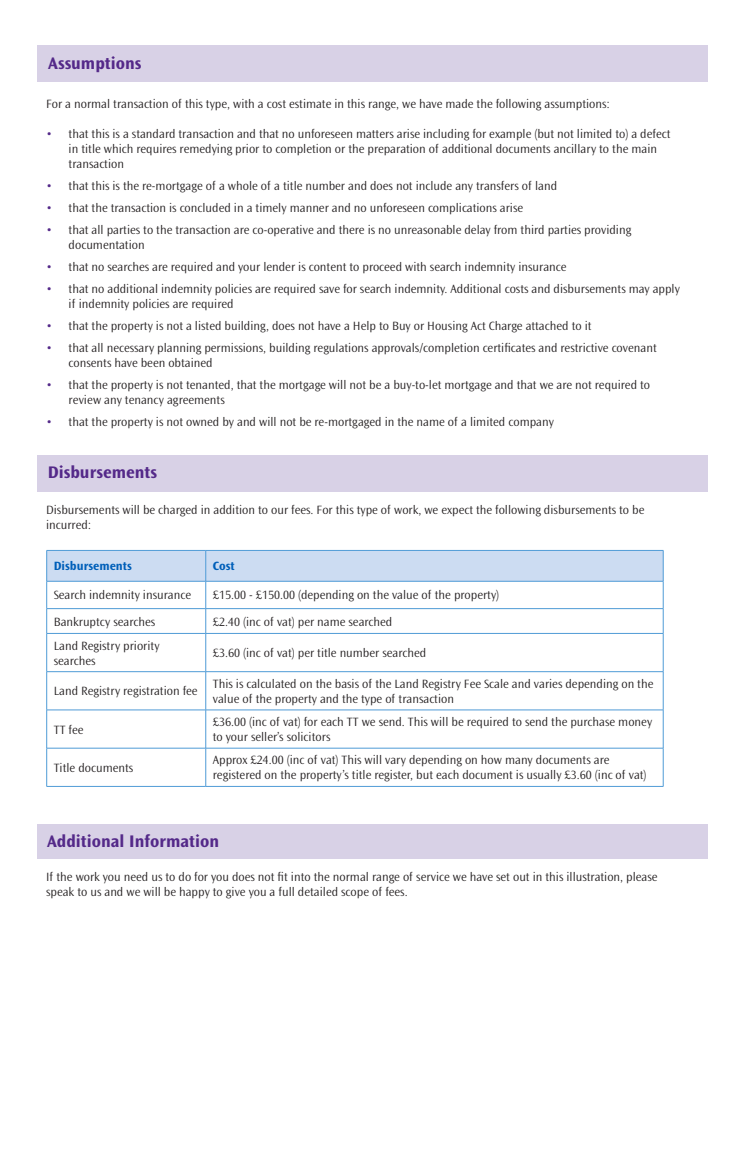
<style>
.page{position:relative;width:745px;height:1159px;background:#fff}
.page>*{position:absolute;margin:0;border:0;box-sizing:border-box;transform-origin:0 0}
.t1{font:700 17.5px "Ocean Sans Std";color:#542989}
.t2{font:300 12.5px/15px "Ocean Sans Std";color:#231f20}
.t3{font:700 12.5px "Ocean Sans Std";color:#005fb9}
.s1{color:#542989}
</style>
<div class="page">
<div style="left:37px;top:824px;width:670px;height:34px;background:#d8d1e6"></div>
<svg style="left:46px;top:550px;width:617px;height:83px"></svg>
<hr style="left:46px;top:633px;width:160px;height:1px;background:#4f9bd6">
<hr style="left:46px;top:633px;width:1px;height:38px;background:#4f9bd6">
<hr style="left:206px;top:633px;width:457px;height:1px;background:#4f9bd6">
<hr style="left:205px;top:633px;width:1px;height:38px;background:#4f9bd6">
<hr style="left:662px;top:633px;width:1px;height:38px;background:#4f9bd6">
<hr style="left:46px;top:671px;width:160px;height:1px;background:#4f9bd6">
<hr style="left:46px;top:672px;width:1px;height:38px;background:#4f9bd6">
<hr style="left:206px;top:671px;width:457px;height:1px;background:#4f9bd6">
<hr style="left:205px;top:672px;width:1px;height:38px;background:#4f9bd6">
<hr style="left:662px;top:672px;width:1px;height:38px;background:#4f9bd6">
<hr style="left:46px;top:710px;width:160px;height:1px;background:#4f9bd6">
<hr style="left:46px;top:710px;width:1px;height:38px;background:#4f9bd6">
<hr style="left:206px;top:710px;width:457px;height:1px;background:#4f9bd6">
<hr style="left:205px;top:710px;width:1px;height:38px;background:#4f9bd6">
<hr style="left:662px;top:710px;width:1px;height:38px;background:#4f9bd6">
<hr style="left:46px;top:748px;width:160px;height:1px;background:#4f9bd6">
<hr style="left:46px;top:748px;width:1px;height:38px;background:#4f9bd6">
<hr style="left:206px;top:748px;width:457px;height:1px;background:#4f9bd6">
<hr style="left:205px;top:748px;width:1px;height:38px;background:#4f9bd6">
<hr style="left:662px;top:748px;width:1px;height:38px;background:#4f9bd6">
<hr style="left:46px;top:786px;width:160px;height:1px;background:#4f9bd6">
<hr style="left:206px;top:786px;width:457px;height:1px;background:#4f9bd6">
<div style="left:38px;top:45px;width:669px;height:37px;background:#d8d1e6"></div>
<div style="left:37px;top:455px;width:669px;height:36px;background:#d8d1e6"></div>
<p class="t1" style="left:48px;top:53px;width:95px">Assumptions</p>
<p class="t2" style="left:46px;top:96px;width:565px">For a normal transaction of this type, with a cost estimate in this range, we have made the following assumptions:</p>
<p class="t2" style="left:69px;top:126px;width:603px;text-indent:-22px"><span class="s1">•</span> that this is a standard transaction and that no unforeseen matters arise including for example (but not limited to) a defect in title which requires remedying prior to completion or the preparation of additional documents ancillary to the main transaction</p>
<p class="t2" style="left:46px;top:178px;width:512px"><span class="s1">•</span> that this is the re-mortgage of a whole of a title number and does not include any transfers of land</p>
<p class="t2" style="left:46px;top:200px;width:478px"><span class="s1">•</span> that the transaction is concluded in a timely manner and no unforeseen complications arise</p>
<p class="t2" style="left:69px;top:222px;width:563px;text-indent:-22px"><span class="s1">•</span> that all parties to the transaction are co-operative and there is no unreasonable delay from third parties providing documentation</p>
<p class="t2" style="left:46px;top:259px;width:521px"><span class="s1">•</span> that no searches are required and your lender is content to proceed with search indemnity insurance</p>
<p class="t2" style="left:69px;top:281px;width:612px;text-indent:-22px"><span class="s1">•</span> that no additional indemnity policies are required save for search indemnity. Additional costs and disbursements may apply if indemnity policies are required</p>
<p class="t2" style="left:46px;top:319px;width:546px"><span class="s1">•</span> that the property is not a listed building, does not have a Help to Buy or Housing Act Charge attached to it</p>
<p class="t2" style="left:69px;top:341px;width:589px;text-indent:-22px"><span class="s1">•</span> that all necessary planning permissions, building regulations approvals/completion certificates and restrictive covenant consents have been obtained</p>
<p class="t2" style="left:69px;top:378px;width:582px;text-indent:-22px"><span class="s1">•</span> that the property is not tenanted, that the mortgage will not be a buy-to-let mortgage and that we are not required to review any tenancy agreements</p>
<p class="t2" style="left:46px;top:415px;width:509px"><span class="s1">•</span> that the property is not owned by and will not be re-mortgaged in the name of a limited company</p>
<p class="t1" style="left:48px;top:463px;width:111px">Disbursements</p>
<p class="t2" style="left:46px;top:503px;width:599px">Disbursements will be charged in addition to our fees. For this type of work, we expect the following disbursements to be incurred:</p>
<p class="t3" style="left:54px;top:559px;width:79px">Disbursements</p>
<p class="t3" style="left:213px;top:559px;width:23px">Cost</p>
<p class="t2" style="left:54px;top:588px;width:139px">Search indemnity insurance</p>
<p class="t2" style="left:213px;top:588px;width:288px">£15.00 - £150.00 (depending on the value of the property)</p>
<p class="t2" style="left:54px;top:614px;width:103px">Bankruptcy searches</p>
<p class="t2" style="left:213px;top:614px;width:181px">£2.40 (inc of vat) per name searched</p>
<p class="t2" style="left:54px;top:638px;width:107px">Land Registry priority searches</p>
<p class="t2" style="left:213px;top:645px;width:215px">£3.60 (inc of vat) per title number searched</p>
<p class="t2" style="left:54px;top:684px;width:145px">Land Registry registration fee</p>
<p class="t2" style="left:213px;top:676px;width:442px">This is calculated on the basis of the Land Registry Fee Scale and varies depending on the value of the property and the type of transaction</p>
<p class="t2" style="left:54px;top:722px;width:31px">TT fee</p>
<p class="t2" style="left:213px;top:714px;width:440px">£36.00 (inc of vat) for each TT we send. This will be required to send the purchase money to your seller’s solicitors</p>
<p class="t2" style="left:54px;top:760px;width:81px">Title documents</p>
<p class="t2" style="left:213px;top:753px;width:435px">Approx £24.00 (inc of vat) This will vary depending on how many documents are registered on the property’s title register, but each document is usually £3.60 (inc of vat)</p>
<p class="t1" style="left:47px;top:832px;width:173px">Additional Information</p>
<p class="t2" style="left:46px;top:869px;width:612px">If the work you need us to do for you does not fit into the normal range of service we have set out in this illustration, please speak to us and we will be happy to give you a full detailed scope of fees.</p>
</div>
